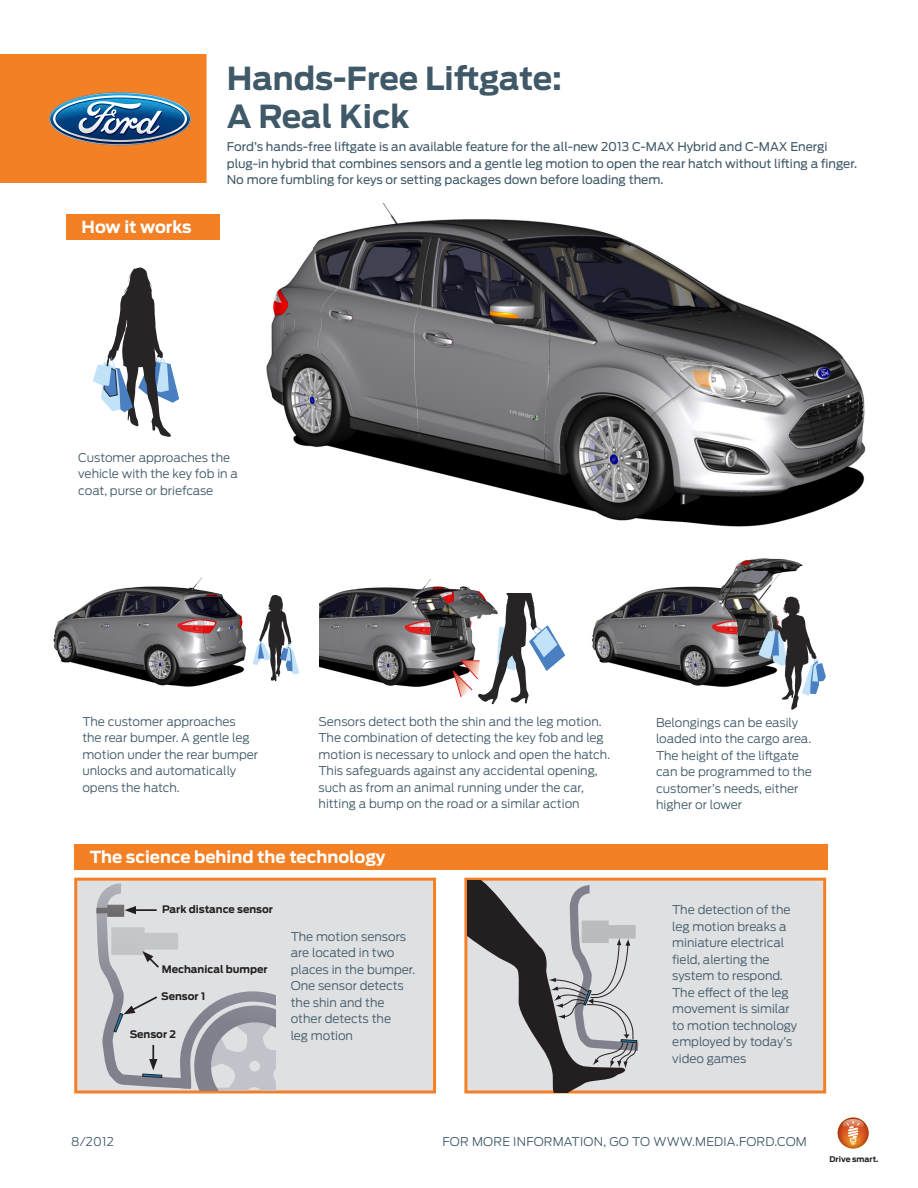
<style>
.page{position:relative;width:918px;height:1188px;background:#fff}
.page>*{position:absolute;margin:0;border:0;box-sizing:border-box;transform-origin:0 0}
.t1{font:700 31.5px/37.8px "Ford Antenna";color:#405968}
.t2{font:700 16.5px "Ford Antenna";color:#fff}
.prod_text{font:300 12px/16.5px "Ford Antenna";color:#405968}
.prod_text-2{font:12px/16.5px "Ford Antenna";color:#405968}
._2010_for_info{font:300 12px "Ford Antenna";letter-spacing:.02em;color:#405968}
.prod_text-3{font:700 10.35px "Ford Antenna";color:#231f20}
.t3{font:700 7.8px "Ford Antenna";color:#231f20}
</style>
<div class="page">
<img style="left:592px;top:558px;width:211px;height:129px">
<img style="left:319px;top:579px;width:175px;height:126px">
<img style="left:266px;top:203px;width:600px;height:324px">
<div style="left:74px;top:844px;width:754px;height:26px;background:#f48026"></div>
<img style="left:53px;top:577px;width:194px;height:110px">
<div style="left:74px;top:878px;width:362px;height:216px;background:#dfe0e2;border:3px solid #f48026"></div>
<div style="left:464px;top:878px;width:362px;height:216px;background:#dfe0e2;border:3px solid #f48026"></div>
<svg style="left:838px;top:1118px;width:31px;height:30px"></svg>
<svg style="left:842px;top:1119px;width:22px;height:27px"></svg>
<svg style="left:93px;top:267px;width:86px;height:170px"></svg>
<svg style="left:253px;top:595px;width:46px;height:86px"></svg>
<svg style="left:758px;top:597px;width:68px;height:113px"></svg>
<svg style="left:467px;top:881px;width:177px;height:211px"></svg>
<svg style="left:452px;top:594px;width:113px;height:110px"></svg>
<svg style="left:95px;top:881px;width:180px;height:209px"></svg>
<svg style="left:0;top:54px;width:207px;height:129px;background:#ce7f43"></svg>
<div style="left:66px;top:215px;width:154px;height:25px;background:#f48026"></div>
<p class="t1" style="left:227px;top:57px;width:337px">Hands-Free Liftgate:<br>A Real Kick</p>
<p class="t2" style="left:82px;top:212px;width:112px">How it works</p>
<p class="prod_text-2" style="left:227px;top:137px;width:632px">Ford’s hands-free liftgate is an available feature for the all-new 2013 C-MAX Hybrid and C-MAX Energi plug-in hybrid that combines sensors and a gentle leg motion to open the rear hatch without lifting a finger.<br>No more fumbling for keys or setting packages down before loading them.</p>
<p class="prod_text" style="left:78px;top:448px;width:161px">Customer approaches the vehicle with the key fob in a coat, purse or briefcase</p>
<p class="prod_text" style="left:82px;top:712px;width:177px">The customer approaches<br>the rear bumper. A gentle leg motion under the rear bumper unlocks and automatically opens the hatch.</p>
<p class="prod_text" style="left:656px;top:713px;width:157px">Belongings can be easily loaded into the cargo area.<br>The height of the liftgate can be programmed to the customer’s needs, either higher or lower</p>
<p class="prod_text" style="left:319px;top:712px;width:293px">Sensors detect both the shin and the leg motion.<br>The combination of detecting the key fob and leg motion is necessary to unlock and open the hatch.<br>This safeguards against any accidental opening, such as from an animal running under the car, hitting a bump on the road or a similar action</p>
<p class="t2" style="left:90px;top:842px;width:297px">The science behind the technology</p>
<p class="prod_text-3" style="left:162px;top:900px;width:113px">Park distance sensor</p>
<p class="prod_text-3" style="left:162px;top:960px;width:107px">Mechanical bumper</p>
<p class="prod_text-3" style="left:161px;top:987px;width:46px">Sensor 1</p>
<p class="prod_text-3" style="left:130px;top:1025px;width:48px">Sensor 2</p>
<p class="prod_text" style="left:291px;top:927px;width:126px">The motion sensors are located in two places in the bumper.<br>One sensor detects the shin and the other detects the<br>leg motion</p>
<p class="prod_text" style="left:672px;top:900px;width:127px">The detection of the leg motion breaks a miniature electrical field, alerting the system to respond.<br>The effect of the leg movement is similar to motion technology employed by today’s video games</p>
<p class="_2010_for_info" style="left:71px;top:1131px;width:44px">8/2012</p>
<p class="_2010_for_info" style="left:443px;top:1131px;width:366px">FOR MORE INFORMATION, GO TO WWW.MEDIA.FORD.COM</p>
<p class="t3" style="left:830px;top:1152px;width:50px">Drive smart.</p>
</div>
